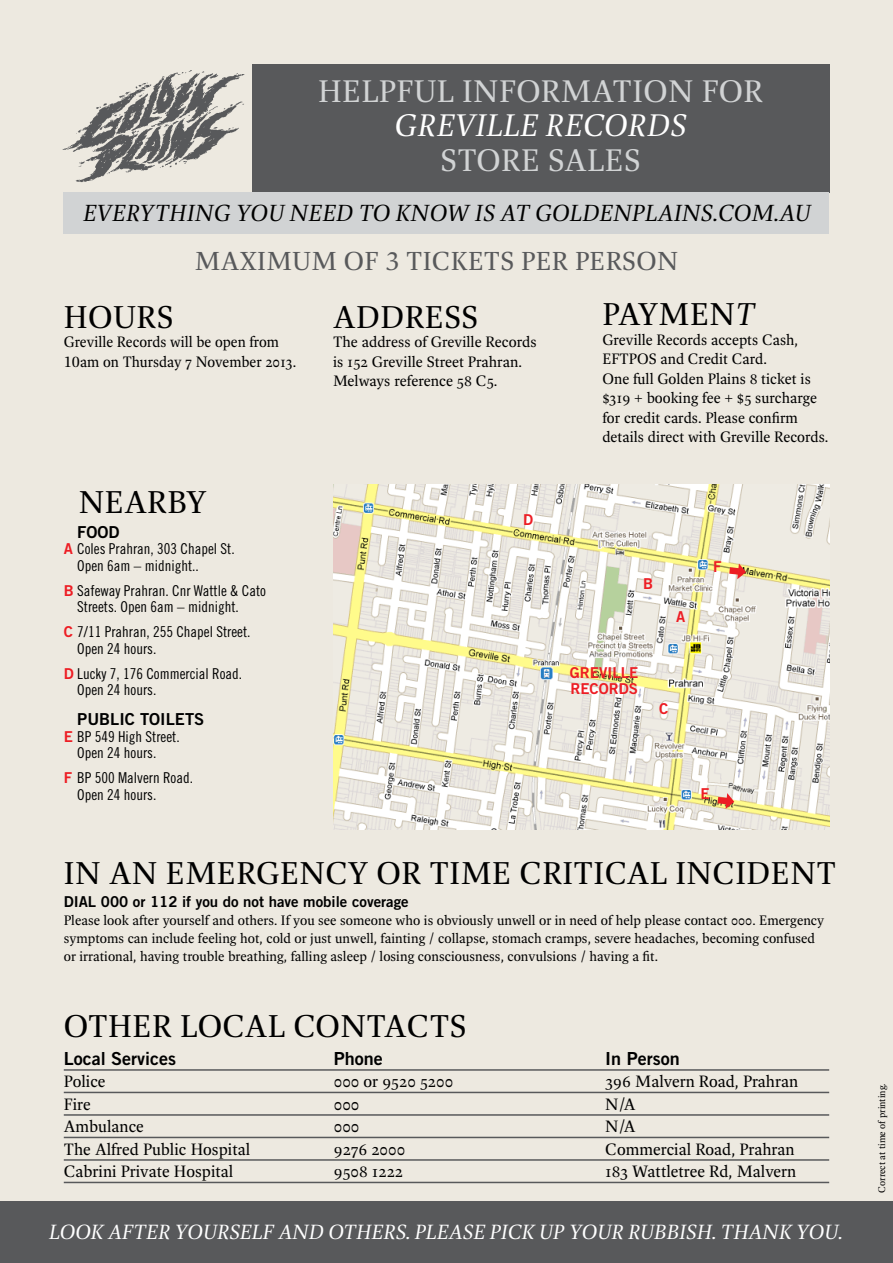
<style>
.page{position:relative;width:893px;height:1263px;background:#ede9e0}
.page>*{position:absolute;margin:0;border:0;box-sizing:border-box;transform-origin:0 0}
.t1{font:34.5px "Spinoza Pro";letter-spacing:.01em;color:#000}
.t2{font:34.2px "Spinoza Pro";letter-spacing:.01em;color:#d1d3d4}
.t3{font:italic 34.2px "Spinoza Pro";letter-spacing:.01em;color:#fff}
.t4{font:28.5px "Spinoza Pro";letter-spacing:.01em;color:#58595b}
.t5{font:italic 25.5px "Spinoza Pro";letter-spacing:.01em;color:#000}
.t6{font:italic 22.5px "Spinoza Pro";color:#fff}
.t7{font:18px "Spinoza Pro";color:#000}
.t8{font:18px "Trade Gothic Bold Two";color:#000}
.t9{font:16.5px/19.5px "Spinoza Pro";color:#000}
.t10{font:16.5px "Trade Gothic Bold Two";color:#000}
.t11{font:15px/18px "Spinoza Pro";color:#000}
.t12{font:15px/16.5px "Trade Gothic Cond Eighteen";color:#000}
.t13{font:15px "Trade Gothic Bold Two";color:#000}
.t14{font:15px/16.5px "Trade Gothic Bold Two";color:#ed1d24}
.t15{font:10.5px "Spinoza Pro";color:#000}
.s1{font-family:"Trade Gothic Bold Two";color:#ed1d24}
.s2{font-style:italic}
</style>
<div class="page">
<img style="left:333px;top:485px;width:496px;height:344px">
<div style="left:0;top:1201px;width:893px;height:62px;background:#58595b"></div>
<hr style="left:64px;top:1069px;width:765px;height:2px;background:#58595b">
<hr style="left:64px;top:1092px;width:765px;height:1px;background:#58595b">
<hr style="left:64px;top:1114px;width:765px;height:2px;background:#58595b">
<hr style="left:64px;top:1137px;width:765px;height:1px;background:#58595b">
<hr style="left:64px;top:1159px;width:765px;height:2px;background:#58595b">
<hr style="left:64px;top:1182px;width:765px;height:1px;background:#58595b">
<svg style="left:729px;top:563px;width:17px;height:16px"></svg>
<svg style="left:718px;top:793px;width:16px;height:16px"></svg>
<div style="left:252px;top:64px;width:577px;height:128px;background:#58595b"></div>
<div style="left:64px;top:192px;width:765px;height:42px;background:#d1d3d4"></div>
<img style="left:62px;top:70px;width:183px;height:113px">
<h2 class="t2" style="left:318px;top:73px;width:447px">HELPFUL INFORMATION FOR</h2>
<h2 class="t3" style="left:395px;top:107px;width:293px">GREVILLE RECORDS</h2>
<h2 class="t2" style="left:440px;top:141px;width:202px">STORE SALES</h2>
<h3 class="t5" style="left:83px;top:199px;width:729px">EVERYTHING YOU NEED TO KNOW IS AT GOLDENPLAINS.COM.AU</h3>
<h3 class="t4" style="left:195px;top:246px;width:485px">MAXIMUM OF 3 TICKETS PER PERSON</h3>
<h1 class="t1" style="left:64px;top:298px;width:111px">HOURS</h1>
<p class="t9" style="left:64px;top:332px;width:234px">Greville Records will be open from<br>10am on Thursday 7 November 2013.</p>
<h1 class="t1" style="left:79px;top:483px;width:129px">NEARBY</h1>
<p class="t10" style="left:77px;top:521px;width:44px">FOOD</p>
<p class="t12" style="left:77px;top:540px;width:159px;text-indent:-14px"><span class="s1">A</span> Coles Prahran, 303 Chapel St.<br>Open 6am – midnight..</p>
<p class="t12" style="left:77px;top:582px;width:190px;text-indent:-14px"><span class="s1">B</span> Safeway Prahran. Cnr Wattle &amp; Cato<br>Streets. Open 6am – midnight.</p>
<p class="t12" style="left:77px;top:623px;width:175px;text-indent:-14px"><span class="s1">C</span> 7/11 Prahran, 255 Chapel Street.<br>Open 24 hours.</p>
<p class="t12" style="left:77px;top:665px;width:166px;text-indent:-14px"><span class="s1">D</span> Lucky 7, 176 Commercial Road.<br>Open 24 hours.</p>
<p class="t10" style="left:77px;top:709px;width:128px">PUBLIC TOILETS</p>
<p class="t12" style="left:77px;top:728px;width:104px;text-indent:-14px"><span class="s1">E</span> BP 549 High Street.<br>Open 24 hours.</p>
<p class="t12" style="left:77px;top:769px;width:117px;text-indent:-14px"><span class="s1">F</span> BP 500 Malvern Road.<br>Open 24 hours.</p>
<h1 class="t1" style="left:333px;top:298px;width:147px">ADDRESS</h1>
<p class="t9" style="left:333px;top:332px;width:205px">The address of Greville Records is 152 Greville Street Prahran.<br>Melways reference 58 C5.</p>
<p class="t14" style="left:523px;top:511px;width:12px">D</p>
<h1 class="t1" style="left:603px;top:296px;width:154px">PAYMEN<span class="s2">T</span></h1>
<p class="t9" style="left:602px;top:330px;width:228px">Greville Records accepts Cash,<br>EFTPOS and Credit Card.<br>One full Golden Plains 8 ticket is $319 + booking fee + $5 surcharge for credit cards. Please confirm details direct with Greville Records.</p>
<p class="t14" style="left:643px;top:575px;width:12px">B</p>
<p class="t14" style="left:676px;top:608px;width:11px">A</p>
<p class="t14" style="left:570px;top:664px;width:70px">GREVILLE<br>RECORDS</p>
<p class="t14" style="left:659px;top:700px;width:11px">C</p>
<p class="t14" style="left:713px;top:558px;width:10px">F</p>
<p class="t14" style="left:701px;top:785px;width:11px">E</p>
<h1 class="t1" style="left:64px;top:854px;width:774px">IN AN EMERGENCY OR TIME CRITICAL INCIDENT</h1>
<p class="t13" style="left:64px;top:893px;width:346px">DIAL 000 or 112 if you do not have mobile coverage</p>
<p class="t11" style="left:64px;top:912px;width:762px">Please look after yourself and others. If you see someone who is obviously unwell or in need of help please contact 000. Emergency symptoms can include feeling hot, cold or just unwell, fainting / collapse, stomach cramps, severe headaches, becoming confused or irrational, having trouble breathing, falling asleep / losing consciousness, convulsions / having a fit.</p>
<h1 class="t1" style="left:64px;top:1007px;width:404px">OTHER LOCAL CONTACTS</h1>
<p class="t8" style="left:64px;top:1047px;width:114px">Local Services</p>
<p class="t8" style="left:334px;top:1047px;width:51px">Phone</p>
<p class="t8" style="left:605px;top:1047px;width:76px">In Person</p>
<p class="t7" style="left:64px;top:1072px;width:43px">Police</p>
<p class="t7" style="left:334px;top:1072px;width:121px">000 or 9520 5200</p>
<p class="t7" style="left:605px;top:1072px;width:194px">396 Malvern Road, Prahran</p>
<p class="t7" style="left:64px;top:1094px;width:29px">Fire</p>
<p class="t7" style="left:334px;top:1094px;width:27px">000</p>
<p class="t7" style="left:605px;top:1094px;width:32px">N/A</p>
<p class="t7" style="left:64px;top:1117px;width:82px">Ambulance</p>
<p class="t7" style="left:334px;top:1117px;width:27px">000</p>
<p class="t7" style="left:605px;top:1117px;width:32px">N/A</p>
<p class="t7" style="left:64px;top:1139px;width:188px">The Alfred Public Hospital</p>
<p class="t7" style="left:334px;top:1139px;width:73px">9276 2000</p>
<p class="t7" style="left:605px;top:1139px;width:191px">Commercial Road, Prahran</p>
<p class="t7" style="left:64px;top:1162px;width:171px">Cabrini Private Hospital</p>
<p class="t7" style="left:334px;top:1162px;width:71px">9508 1222</p>
<p class="t7" style="left:605px;top:1162px;width:193px">183 Wattletree Rd, Malvern</p>
<h3 class="t6" style="left:49px;top:1220px;width:795px">LOOK AFTER YOURSELF AND OTHERS. PLEASE PICK UP YOUR RUBBISH. THANK YOU.</h3>
<p class="t15" style="left:876px;top:1193px;width:111px;rotate:-90deg">Correct at time of printing.</p>
</div>
